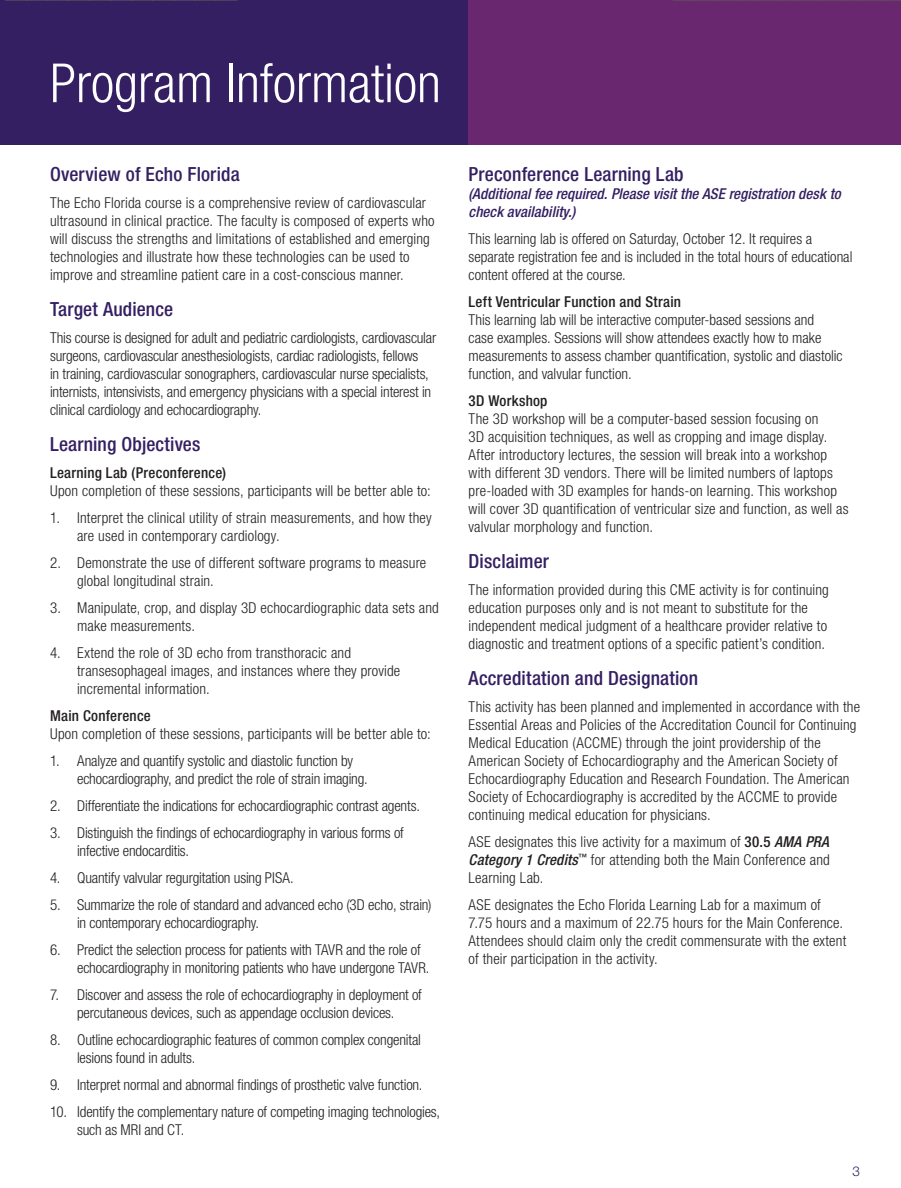
<style>
.page{position:relative;width:901px;height:1188px;background:#fff}
.page>*{position:absolute;margin:0;border:0;box-sizing:border-box;transform-origin:0 0}
.t1{font:300 condensed 54px "Helvetica Neue LT Std";color:#fff}
.t2{font:500 condensed 19.5px "Helvetica Neue LT Std";letter-spacing:.01em;color:#341f62}
.t3{font:300 condensed 15px/18px "Helvetica Neue LT Std";letter-spacing:.01em;color:#231f20}
.t4{font:300 condensed 15px/18px "Helvetica Neue LT Std";letter-spacing:-.01em;color:#231f20}
.t5{font:500 condensed 15px "Helvetica Neue LT Std";letter-spacing:.015em;color:#231f20}
.t6{font:italic 500 condensed 15px/18px "Helvetica Neue LT Std";letter-spacing:.005em;color:#341f62}
.t7{font:300 13.5px "Helvetica Neue LT Std";color:#341f62}
.s1{font-weight:500}
.s2{font-weight:500;font-style:italic}
</style>
<div class="page">
<div style="left:0;top:0;width:901px;height:145px;background:#341f62"></div>
<div style="left:469px;top:0;width:432px;height:145px;background:#68276f"></div>
<svg style="left:5px;top:0;width:233px;height:1px"></svg>
<svg style="left:673px;top:0;width:228px;height:1px"></svg>
<h1 class="t1" style="left:50px;top:52px;width:392px">Program Information</h1>
<h2 class="t2" style="left:50px;top:162px;width:191px">Overview of Echo Florida</h2>
<p class="t3" style="left:50px;top:193px;width:386px">The Echo Florida course is a comprehensive review of cardiovascular ultrasound in clinical practice. The faculty is composed of experts who will discuss the strengths and limitations of established and emerging technologies and illustrate how these technologies can be used to improve and streamline patient care in a cost-conscious manner.</p>
<h2 class="t2" style="left:50px;top:297px;width:125px">Target Audience</h2>
<p class="t4" style="left:50px;top:328px;width:388px">This course is designed for adult and pediatric cardiologists, cardiovascular surgeons, cardiovascular anesthesiologists, cardiac radiologists, fellows<br>in training, cardiovascular sonographers, cardiovascular nurse specialists, internists, intensivists, and emergency physicians with a special interest in clinical cardiology and echocardiography.</p>
<h2 class="t2" style="left:50px;top:432px;width:152px">Learning Objectives</h2>
<p class="t5" style="left:50px;top:463px;width:178px">Learning Lab (Preconference)</p>
<p class="t3" style="left:50px;top:481px;width:382px">Upon completion of these sessions, participants will be better able to:</p>
<p class="t3" style="left:77px;top:508px;width:356px;text-indent:-27px">1. Interpret the clinical utility of strain measurements, and how they are used in contemporary cardiology.</p>
<p class="t3" style="left:77px;top:553px;width:351px;text-indent:-27px">2. Demonstrate the use of different software programs to measure global longitudinal strain.</p>
<p class="t3" style="left:77px;top:598px;width:363px;text-indent:-27px">3. Manipulate, crop, and display 3D echocardiographic data sets and make measurements.</p>
<p class="t3" style="left:77px;top:643px;width:325px;text-indent:-27px">4. Extend the role of 3D echo from transthoracic and transesophageal images, and instances where they provide incremental information.</p>
<p class="t5" style="left:50px;top:706px;width:102px">Main Conference</p>
<p class="t3" style="left:50px;top:724px;width:382px">Upon completion of these sessions, participants will be better able to:</p>
<p class="t4" style="left:77px;top:751px;width:292px;text-indent:-27px">1. Analyze and quantify systolic and diastolic function by echocardiography, and predict the role of strain imaging.</p>
<p class="t4" style="left:50px;top:796px;width:371px">2. Differentiate the indications for echocardiographic contrast agents.</p>
<p class="t4" style="left:77px;top:823px;width:328px;text-indent:-27px">3. Distinguish the findings of echocardiography in various forms of infective endocarditis.</p>
<p class="t4" style="left:50px;top:868px;width:245px">4. Quantify valvular regurgitation using PISA.</p>
<p class="t4" style="left:77px;top:895px;width:356px;text-indent:-27px">5. Summarize the role of standard and advanced echo (3D echo, strain) in contemporary echocardiography.</p>
<p class="t4" style="left:77px;top:940px;width:354px;text-indent:-27px">6. Predict the selection process for patients with TAVR and the role of echocardiography in monitoring patients who have undergone TAVR.</p>
<p class="t4" style="left:50px;top:985px;width:373px;text-align:center">7. Discover and assess the role of echocardiography in deployment of percutaneous devices, such as appendage occlusion devices.</p>
<p class="t4" style="left:77px;top:1030px;width:345px;text-indent:-27px">8. Outline echocardiographic features of common complex congenital lesions found in adults.</p>
<p class="t4" style="left:50px;top:1075px;width:374px">9. Interpret normal and abnormal findings of prosthetic valve function.</p>
<p class="t4" style="left:77px;top:1102px;width:365px;text-indent:-27px">10. Identify the complementary nature of competing imaging technologies, such as MRI and CT.</p>
<h2 class="t2" style="left:469px;top:162px;width:217px">Preconference Learning Lab</h2>
<p class="t6" style="left:469px;top:184px;width:374px">(Additional fee required. Please visit the ASE registration desk to check availability.)</p>
<p class="t3" style="left:469px;top:229px;width:385px">This learning lab is offered on Saturday, October 12. It requires a separate registration fee and is included in the total hours of educational content offered at the course.</p>
<p class="t5" style="left:469px;top:292px;width:214px">Left Ventricular Function and Strain</p>
<p class="t3" style="left:469px;top:310px;width:376px">This learning lab will be interactive computer-based sessions and case examples. Sessions will show attendees exactly how to make measurements to assess chamber quantification, systolic and diastolic function, and valvular function.</p>
<p class="t5" style="left:469px;top:391px;width:80px">3D Workshop</p>
<p class="t3" style="left:469px;top:409px;width:382px">The 3D workshop will be a computer-based session focusing on<br>3D acquisition techniques, as well as cropping and image display.<br>After introductory lectures, the session will break into a workshop with different 3D vendors. There will be limited numbers of laptops pre-loaded with 3D examples for hands-on learning. This workshop will cover 3D quantification of ventricular size and function, as well as valvular morphology and function.</p>
<h2 class="t2" style="left:469px;top:549px;width:82px">Disclaimer</h2>
<p class="t3" style="left:469px;top:580px;width:362px">The information provided during this CME activity is for continuing education purposes only and is not meant to substitute for the independent medical judgment of a healthcare provider relative to diagnostic and treatment options of a specific patient’s condition.</p>
<h2 class="t2" style="left:469px;top:666px;width:231px">Accreditation and Designation</h2>
<p class="t3" style="left:469px;top:697px;width:393px">This activity has been planned and implemented in accordance with the Essential Areas and Policies of the Accreditation Council for Continuing Medical Education (ACCME) through the joint providership of the American Society of Echocardiography and the American Society of Echocardiography Education and Research Foundation. The American Society of Echocardiography is accredited by the ACCME to provide continuing medical education for physicians.</p>
<p class="t3" style="left:469px;top:832px;width:363px;text-align:justify">ASE designates this live activity for a maximum of <span class="s1">30.5</span> <span class="s2">AMA PRA Category 1 Credits</span><sup>™</sup> for attending both the Main Conference and Learning Lab.</p>
<p class="t3" style="left:469px;top:895px;width:379px">ASE designates the Echo Florida Learning Lab for a maximum of 7.75 hours and a maximum of 22.75 hours for the Main Conference.<br>Attendees should claim only the credit commensurate with the extent of their participation in the activity.</p>
<p class="t7" style="left:853px;top:1162px;width:9px">3</p>
</div>
